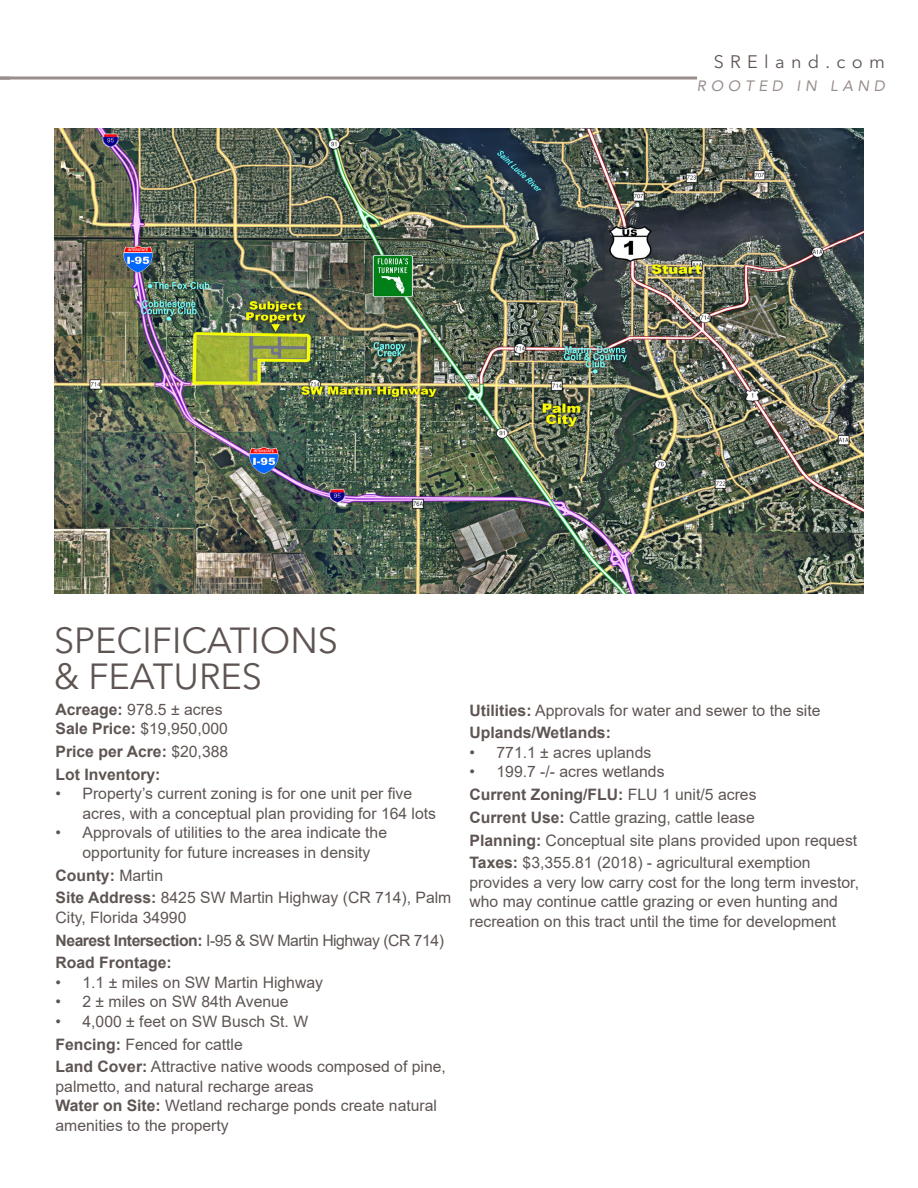
<style>
.page{position:relative;width:918px;height:1188px;background:#fff}
.page>*{position:absolute;margin:0;border:0;box-sizing:border-box;transform-origin:0 0}
.t1{font:36px/36px "Avenir Next LT Pro";color:#5e5553}
.t2{font:18px "Avenir Next LT Pro";letter-spacing:.35em;color:#5e5553}
.t3{font:15.75px/22.8px "Arial";color:#5e5553}
.t4{font:15.75px/22.8px "Arial";letter-spacing:-.03em;color:#5e5553}
.t5{font:700 15.75px/22.8px "Arial";color:#5e5553}
.t6{font:italic 15px "Avenir";letter-spacing:.31em;color:#988e8c}
.s1{font-weight:700}
.s2{font-weight:400}
</style>
<div class="page">
<hr style="left:0;top:77px;width:697px;height:3px;background:#988e8c">
<img style="left:54px;top:129px;width:810px;height:465px">
<p class="t2" style="left:714px;top:51px;width:173px">SREland.com</p>
<p class="t6" style="left:697px;top:77px;width:190px">ROOTED IN LAND</p>
<h1 class="t1" style="left:54px;top:622px;width:286px">SPECIFICATIONS &amp; FEATURES</h1>
<p class="t3" style="left:56px;top:700px;width:174px;line-height:19.5px"><span class="s1">Acreage:</span> 978.5 ± acres<br><span class="s1">Sale Price:</span> $19,950,000</p>
<p class="t5" style="left:56px;top:740px;width:174px">Price per Acre: <span class="s2">$20,388<br></span>Lot Inventory:</p>
<p class="t3" style="left:82px;top:784px;width:355px;line-height:19.5px;text-indent:-27px">• Property’s current zoning is for one unit per five acres, with a conceptual plan providing for 164 lots</p>
<p class="t3" style="left:82px;top:823px;width:306px;line-height:19.5px;text-indent:-27px">• Approvals of utilities to the area indicate the opportunity for future increases in density</p>
<p class="t3" style="left:56px;top:864px;width:397px"><span class="s1">County:</span> Martin<br><span class="s1">Site Address:</span> 8425 SW Martin Highway (CR 714), Palm</p>
<p class="t4" style="left:56px;top:906px;width:390px">City, Florida 34990<br><span class="s1">Nearest Intersection:</span> I-95 &amp; SW Martin Highway (CR 714)<br><span class="s1">Road Frontage:</span></p>
<p class="t3" style="left:56px;top:971px;width:269px">• 1.1 ± miles on SW Martin Highway</p>
<p class="t3" style="left:56px;top:990px;width:235px">• 2 ± miles on SW 84th Avenue</p>
<p class="t3" style="left:56px;top:1010px;width:392px">• 4,000 ± feet on SW Busch St. W<br><span class="s1">Fencing:</span> Fenced for cattle<br><span class="s1">Land Cover:</span> Attractive native woods composed of pine,</p>
<p class="t3" style="left:56px;top:1077px;width:383px;line-height:19.5px">palmetto, and natural recharge areas<br><span class="s1">Water on Site:</span> Wetland recharge ponds create natural amenities to the property</p>
<p class="t3" style="left:470px;top:699px;width:353px"><span class="s1">Utilities:</span> Approvals for water and sewer to the site<br><span class="s1">Uplands/Wetlands:</span></p>
<p class="t3" style="left:470px;top:741px;width:183px">• 771.1 ± acres uplands</p>
<p class="t3" style="left:470px;top:760px;width:389px">• 199.7 -/- acres wetlands<br><span class="s1">Current Zoning/FLU:</span> FLU 1 unit/5 acres<br><span class="s1">Current Use:</span> Cattle grazing, cattle lease<br><span class="s1">Planning:</span> Conceptual site plans provided upon request <span class="s1">Taxes:</span> $3,355.81 (2018) - agricultural exemption</p>
<p class="t3" style="left:470px;top:872px;width:391px;line-height:19.5px">provides a very low carry cost for the long term investor, who may continue cattle grazing or even hunting and recreation on this tract until the time for development</p>
</div>
